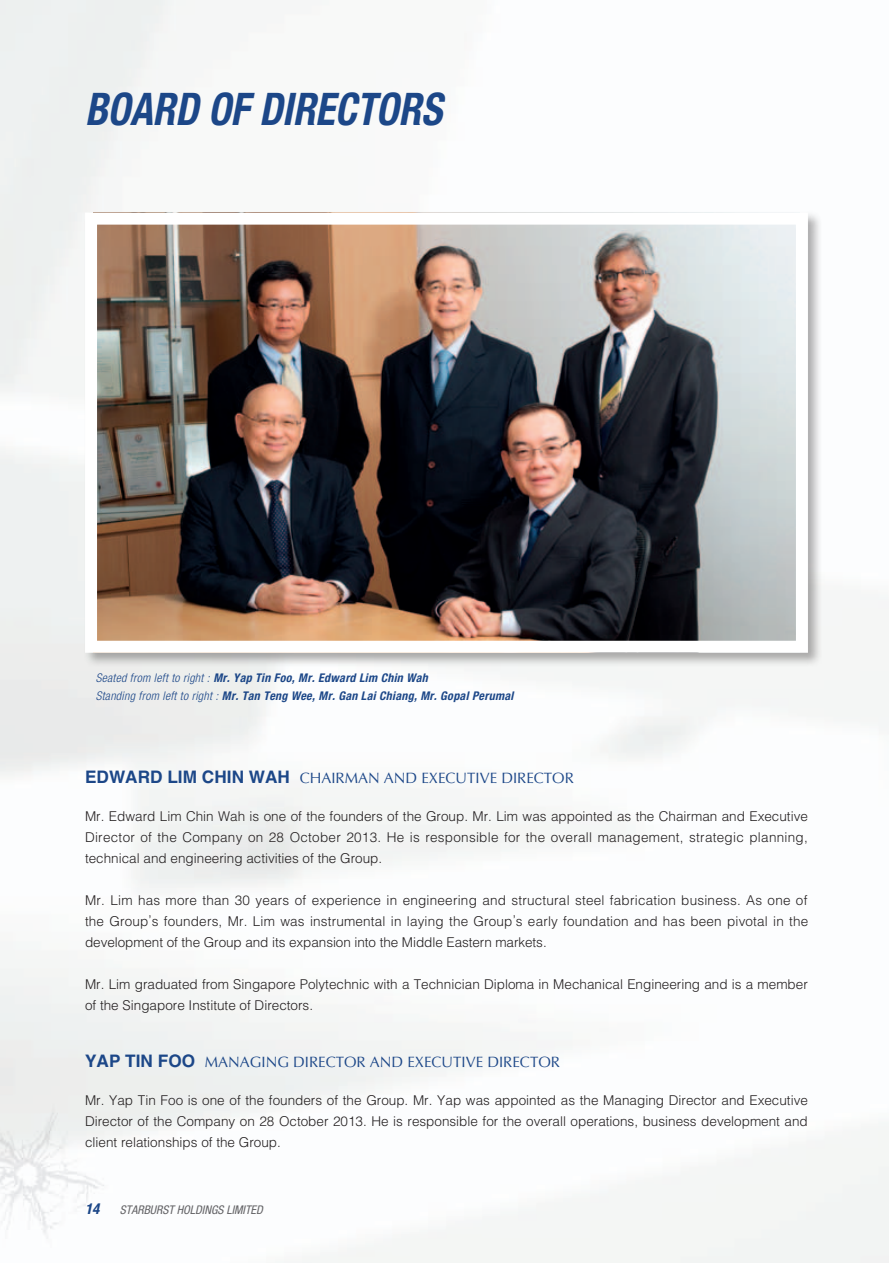
<style>
.page{position:relative;width:893px;height:1263px;background:#fff}
.page>*{position:absolute;margin:0;border:0;box-sizing:border-box;transform-origin:0 0}
.t1{font:italic 700 condensed 45px "Helvetica Neue LT Std";color:#1c4788;scale:.9 1}
._1__內文{font:15px "Optima LT Std";color:#1c4788}
.t2{font:italic 700 condensed 15px "Helvetica Neue LT Std";color:#1c4788}
._1__內文-2{font:300 13.5px/21px "Helvetica LT Std";color:#231f20;text-align:justify}
._2__附註內文{font:italic 700 condensed 12px "Helvetica Neue LT Std";letter-spacing:.025em;color:#1c4788}
.t3{font:italic condensed 12px "Helvetica Neue LT Std";color:#636366}
.s1{font-weight:300}
.s2{font-family:"Helvetica LT Std";font-weight:700;font-size:17.25px}
</style>
<div class="page">
<div style="left:83px;top:210px;width:739px;height:457px;background:#231f20;opacity:.35"></div>
<img style="left:98px;top:226px;width:697px;height:414px">
<div style="left:85px;top:213px;width:723px;height:440px;border:12px solid #fff"></div>
<h1 class="t1" style="left:85px;top:82px;width:398px">BOARD OF DIRECTORS</h1>
<p class="_2__附註內文" style="left:96px;top:671px;width:334px"><span class="s1">Seated from left to right :</span> Mr. Yap Tin Foo, Mr. Edward Lim Chin Wah</p>
<p class="_2__附註內文" style="left:96px;top:689px;width:419px"><span class="s1">Standing from left to right :</span> Mr. Tan Teng Wee, Mr. Gan Lai Chiang, Mr. Gopal Perumal</p>
<p class="_1__內文" style="left:85px;top:769px;width:490px"><span class="s2">EDWARD LIM CHIN WAH</span> CHAIRMAN AND EXECUTIVE DIRECTOR</p>
<p class="_1__內文-2" style="left:85px;top:805px;width:724px">Mr. Edward Lim Chin Wah is one of the founders of the Group. Mr. Lim was appointed as the Chairman and Executive Director of the Company on 28 October 2013. He is responsible for the overall management, strategic planning, technical and engineering activities of the Group.</p>
<p class="_1__內文-2" style="left:85px;top:889px;width:725px">Mr. Lim has more than 30 years of experience in engineering and structural steel fabrication business. As one of the Group’s founders, Mr. Lim was instrumental in laying the Group’s early foundation and has been pivotal in the development of the Group and its expansion into the Middle Eastern markets.</p>
<p class="_1__內文-2" style="left:85px;top:973px;width:724px">Mr. Lim graduated from Singapore Polytechnic with a Technician Diploma in Mechanical Engineering and is a member of the Singapore Institute of Directors.</p>
<p class="_1__內文" style="left:85px;top:1053px;width:476px"><span class="s2">YAP TIN FOO</span> MANAGING DIRECTOR AND EXECUTIVE DIRECTOR</p>
<p class="_1__內文-2" style="left:85px;top:1089px;width:724px">Mr. Yap Tin Foo is one of the founders of the Group. Mr. Yap was appointed as the Managing Director and Executive Director of the Company on 28 October 2013. He is responsible for the overall operations, business development and client relationships of the Group.</p>
<p class="t2" style="left:85px;top:1200px;width:16px">14</p>
<p class="t3" style="left:120px;top:1203px;width:144px">STARBURST HOLDINGS LIMITED</p>
</div>
